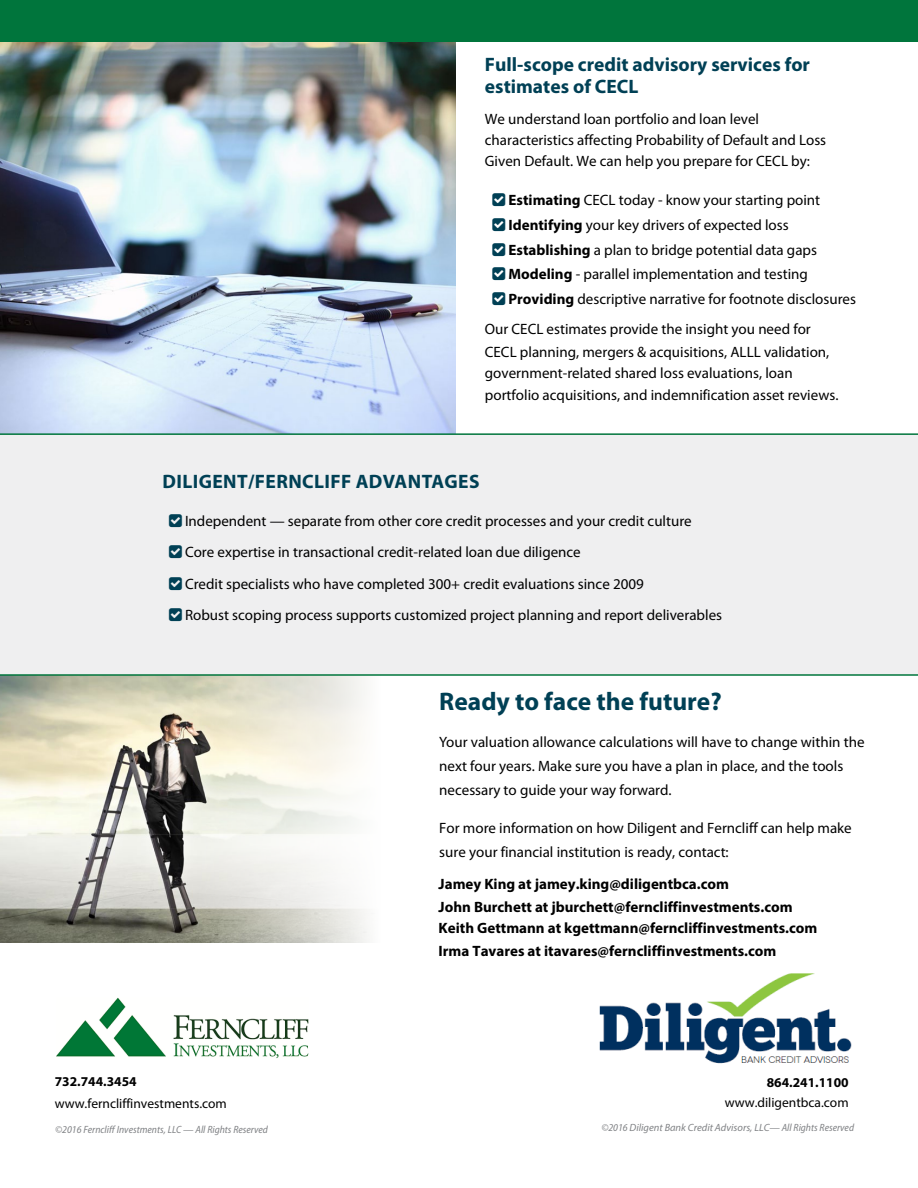
<style>
.page{position:relative;width:918px;height:1188px;background:#fff}
.page>*{position:absolute;margin:0;border:0;box-sizing:border-box;transform-origin:0 0}
.t1{font:700 25.5px "Myriad Pro";color:#004055}
.t2{font:700 19.5px/21.8px "Myriad Pro";color:#004055}
.t3{font:700 19.5px "Myriad Pro";letter-spacing:.02em;color:#004055}
.t4{font:15px/24.8px "Myriad Pro";color:#000}
.t5{font:700 15px/21.9px "Myriad Pro";color:#000}
.t6{font:13.5px "Myriad Pro";color:#000}
.t7{font:700 13.5px "Myriad Pro";color:#000}
.t8{font:italic 10.5px "Myriad Pro";color:#808285}
.t9{font:italic semi-condensed 10.5px "Myriad Pro";color:#808285}
.s1{font-weight:700}
.s2{font-stretch:semi-condensed}
</style>
<div class="page">
<img style="left:0;top:676px;width:153px;height:267px">
<img style="left:0;top:41px;width:455px;height:392px">
<svg style="left:153px;top:676px;width:215px;height:267px"></svg>
<div style="left:0;top:0;width:918px;height:41px;background:#00753c"></div>
<div style="left:0;top:433px;width:918px;height:243px;background:#efeff0"></div>
<img style="left:599px;top:973px;width:253px;height:91px">
<img style="left:56px;top:997px;width:253px;height:62px">
<svg style="left:169px;top:514px;width:13px;height:13px"></svg>
<svg style="left:169px;top:545px;width:13px;height:13px"></svg>
<svg style="left:169px;top:577px;width:13px;height:13px"></svg>
<svg style="left:169px;top:608px;width:13px;height:13px"></svg>
<h2 class="t2" style="left:485px;top:53px;width:327px">Full-scope credit advisory services for estimates of CECL</h2>
<p class="t4" style="left:485px;top:108px;width:343px;line-height:21.5px">We understand loan portfolio and loan level characteristics affecting Probability of Default and Loss<br>Given Default. We can help you prepare for CECL by:</p>
<p class="t4" style="left:509px;top:188px;width:349px"><span class="s1">Estimating</span> CECL today - know your starting point <span class="s1">Identifying</span> your key drivers of expected loss <span class="s1">Establishing</span> a plan to bridge potential data gaps <span class="s1">Modeling</span> - parallel implementation and testing <span class="s1">Providing</span> descriptive narrative for footnote disclosures</p>
<p class="t4" style="left:485px;top:318px;width:355px;line-height:21.9px">Our CECL estimates provide the insight you need for CECL planning, mergers &amp; acquisitions, ALLL validation, government-related shared loss evaluations, loan portfolio acquisitions, and indemnification asset reviews.</p>
<h2 class="t3" style="left:162px;top:469px;width:319px">DILIGENT/FERNCLIFF ADVANTAGES</h2>
<p class="t4" style="left:185px;top:505px;width:539px;line-height:31.5px">Independent — separate from other core credit processes and your credit culture Core expertise in transactional credit-related loan due diligence<br>Credit specialists who have completed 300+ credit evaluations since 2009<br>Robust scoping process supports customized project planning and report deliverables</p>
<p class="t7" style="left:55px;top:1072px;width:83px">732.744.3454</p>
<p class="t6" style="left:55px;top:1095px;width:174px">www.ferncliffinvestments.com</p>
<p class="t9" style="left:55px;top:1123px;width:214px">©2016 Ferncliff Investments, LLC — All Rights Reserved</p>
<h1 class="t1" style="left:439px;top:685px;width:284px">Ready to face the future?</h1>
<p class="t4" style="left:439px;top:730px;width:427px;line-height:24px">Your valuation allowance calculations will have to change within the next four years. Make sure you have a plan in place, and the tools necessary to guide your way forward.</p>
<p class="t4" style="left:439px;top:816px;width:414px;line-height:24px">For more information on how Diligent and Ferncliff can help make sure your financial institution is ready, contact:</p>
<p class="t5" style="left:439px;top:873px;width:380px">Jamey King at jamey.king@diligentbca.com<br>John Burchett at jburchett@ferncliffinvestments.com<br>Keith Gettmann at kgettmann@ferncliffinvestments.com</p>
<p class="t5" style="left:439px;top:940px;width:339px">Irma Tavares at itavares@ferncliffinvestments.com</p>
<p class="t7" style="left:767px;top:1073px;width:83px">864.241.1100</p>
<p class="t6" style="left:725px;top:1094px;width:125px">www.diligentbca.com</p>
<p class="t8" style="left:601px;top:1121px;width:254px"><span class="s2">©2016</span> Diligent Bank Credit Advisors, LLC<span class="s2">— All Rights Reserved</span></p>
</div>
